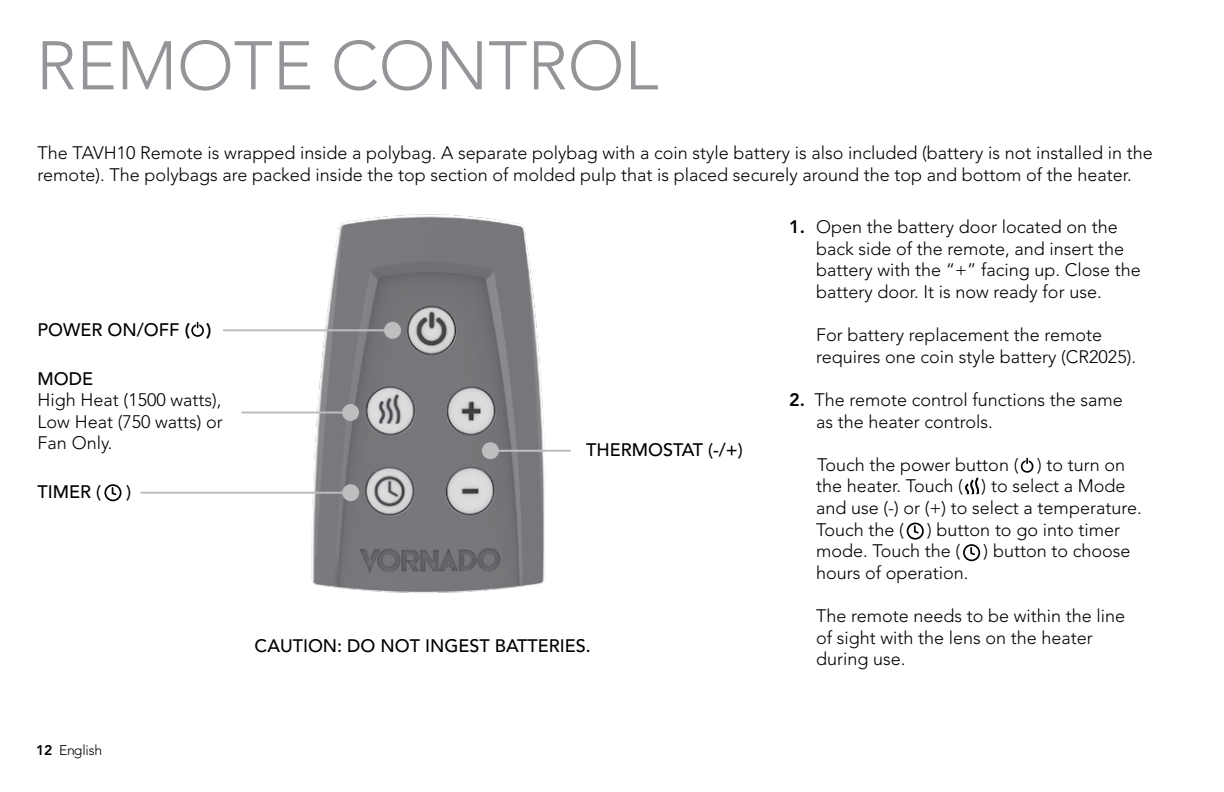
<style>
.page{position:relative;width:1224px;height:792px;background:#fff}
.page>*{position:absolute;margin:0;border:0;box-sizing:border-box;transform-origin:0 0}
.t1{font:300 68px "Avenir";color:#939598}
.t2{font:300 18px/21.6px "Avenir";color:#000}
.t3{font:500 18px "Avenir";color:#000}
.t4{font:300 14px "Avenir";letter-spacing:-.02em;color:#000}
.s1{font-weight:800}
</style>
<div class="page">
<div style="left:1021px;top:460px;width:12px;height:13px;border:2px solid #000;border-radius:50%"></div>
<svg style="left:1025px;top:458px;width:4px;height:5px"></svg>
<div style="left:907px;top:523px;width:17px;height:17px;border:2px solid #000;border-radius:50%"></div>
<svg style="left:913px;top:525px;width:7px;height:9px"></svg>
<div style="left:963px;top:544px;width:17px;height:17px;border:2px solid #000;border-radius:50%"></div>
<svg style="left:969px;top:546px;width:7px;height:9px"></svg>
<svg style="left:965px;top:477px;width:15px;height:17px"></svg>
<img style="left:262px;top:214px;width:309px;height:379px">
<div style="left:191px;top:324px;width:13px;height:13px;border:2px solid #000;border-radius:50%"></div>
<svg style="left:196px;top:323px;width:3px;height:4px"></svg>
<div style="left:384px;top:322px;width:17px;height:17px;background:#bcbec0;border-radius:50%"></div>
<hr style="left:224px;top:329px;width:161px;height:2px;background:#bcbec0">
<div style="left:482px;top:442px;width:17px;height:17px;background:#bcbec0;border-radius:50%"></div>
<hr style="left:498px;top:450px;width:72px;height:2px;background:#bcbec0">
<div style="left:104px;top:484px;width:18px;height:17px;border:2px solid #000;border-radius:50%"></div>
<svg style="left:111px;top:486px;width:7px;height:10px"></svg>
<div style="left:342px;top:404px;width:17px;height:17px;background:#bcbec0;border-radius:50%"></div>
<hr style="left:242px;top:412px;width:101px;height:2px;background:#bcbec0">
<div style="left:342px;top:484px;width:17px;height:17px;background:#bcbec0;border-radius:50%"></div>
<hr style="left:141px;top:492px;width:202px;height:2px;background:#bcbec0">
<h1 class="t1" style="left:36px;top:26px;width:624px">REMOTE CONTROL</h1>
<p class="t2" style="left:38px;top:142px;width:1117px">The TAVH10 Remote is wrapped inside a polybag. A separate polybag with a coin style battery is also included (battery is not installed in the remote). The polybags are packed inside the top section of molded pulp that is placed securely around the top and bottom of the heater.</p>
<p class="t3" style="left:38px;top:319px;width:175px">POWER ON/OFF <span class="s1">( )</span></p>
<p class="t3" style="left:38px;top:368px;width:57px">MODE</p>
<p class="t2" style="left:38px;top:389px;width:187px;text-align:justify">High Heat (1500 watts), Low Heat (750 watts) or Fan Only.</p>
<p class="t3" style="left:38px;top:481px;width:65px">TIMER (</p>
<p class="t3" style="left:126px;top:481px;width:7px">)</p>
<p class="t3" style="left:586px;top:439px;width:158px">THERMOSTAT (-/+)</p>
<p class="t4" style="left:36px;top:742px;width:68px"><span class="s1">12</span> English</p>
<p class="t3" style="left:255px;top:636px;width:338px">CAUTION: DO NOT INGEST BATTERIES.</p>
<p class="t2" style="left:816px;top:216px;width:326px;text-indent:-27px"><span class="s1">1.</span> Open the battery door located on the back side of the remote, and insert the battery with the “+” facing up. Close the battery door. It is now ready for use.</p>
<p class="t2" style="left:816px;top:324px;width:321px">For battery replacement the remote requires one coin style battery (CR2025).</p>
<p class="t2" style="left:816px;top:389px;width:308px;text-indent:-27px"><span class="s1">2.</span> The remote control functions the same as the heater controls.</p>
<p class="t2" style="left:816px;top:454px;width:327px">Touch the power button ( ) to turn on the heater. Touch ( ) to select a Mode and use (-) or (+) to select a temperature.<br>Touch the (</p>
<p class="t2" style="left:816px;top:518px;width:305px;text-indent:111px">) button to go into timer mode. Touch the (</p>
<p class="t2" style="left:984px;top:540px;width:148px">) button to choose</p>
<p class="t2" style="left:816px;top:562px;width:154px">hours of operation.</p>
<p class="t2" style="left:816px;top:605px;width:311px">The remote needs to be within the line of sight with the lens on the heater during use.</p>
</div>
